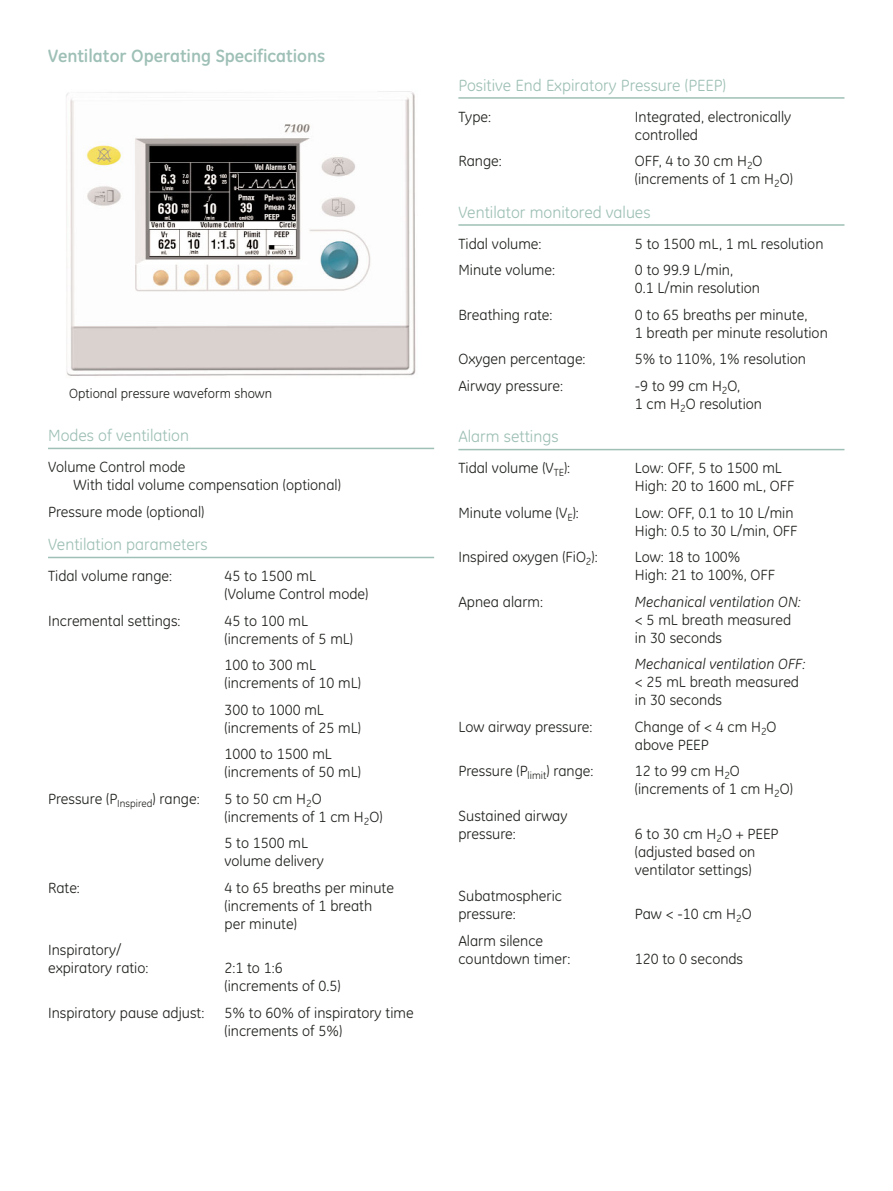
<style>
.page{position:relative;width:893px;height:1191px;background:#fff}
.page>*{position:absolute;margin:0;border:0;box-sizing:border-box;transform-origin:0 0}
.t1{font:700 18px "GE Inspira";color:#9ec0b6}
.t2{font:16.5px "GE Inspira";color:#9ec0b6}
.t3{font:15px/18px "GE Inspira";color:#20231e}
.t4{font:italic 15px "GE Inspira";color:#20231e}
.t5{font:13.5px "GE Inspira";color:#20231e}
</style>
<div class="page">
<hr style="left:458px;top:97px;width:386px;height:2px;background:#9ec0b6">
<hr style="left:458px;top:224px;width:386px;height:2px;background:#9ec0b6">
<hr style="left:458px;top:449px;width:386px;height:1px;background:#9ec0b6">
<hr style="left:48px;top:448px;width:386px;height:1px;background:#9ec0b6">
<hr style="left:48px;top:557px;width:386px;height:1px;background:#9ec0b6">
<img style="left:66px;top:91px;width:350px;height:285px">
<p class="t1" style="left:48px;top:50px;width:279px">Ventilator Operating Specifications</p>
<p class="t5" style="left:69px;top:389px;width:204px">Optional pressure waveform shown</p>
<p class="t2" style="left:48px;top:429px;width:142px">Modes of ventilation</p>
<p class="t3" style="left:74px;top:459px;width:269px;text-indent:-26px">Volume Control mode<br>With tidal volume compensation (optional)</p>
<p class="t3" style="left:48px;top:504px;width:158px">Pressure mode (optional)</p>
<p class="t2" style="left:48px;top:538px;width:161px">Ventilation parameters</p>
<p class="t3" style="left:48px;top:568px;width:126px">Tidal volume range:</p>
<p class="t3" style="left:225px;top:568px;width:145px">45 to 1500 mL (Volume Control mode)</p>
<p class="t3" style="left:48px;top:613px;width:134px">Incremental settings:</p>
<p class="t3" style="left:225px;top:613px;width:130px">45 to 100 mL (increments of 5 mL)</p>
<p class="t3" style="left:225px;top:657px;width:138px">100 to 300 mL (increments of 10 mL)</p>
<p class="t3" style="left:225px;top:702px;width:138px">300 to 1000 mL (increments of 25 mL)</p>
<p class="t3" style="left:225px;top:746px;width:138px">1000 to 1500 mL (increments of 50 mL)</p>
<p class="t3" style="left:48px;top:791px;width:153px">Pressure (P<sub>Inspired</sub>) range:</p>
<p class="t3" style="left:225px;top:791px;width:159px">5 to 50 cm H<sub>2</sub>O (increments of 1 cm H<sub>2</sub>O)</p>
<p class="t3" style="left:225px;top:835px;width:101px">5 to 1500 mL volume delivery</p>
<p class="t3" style="left:48px;top:880px;width:33px">Rate:</p>
<p class="t3" style="left:225px;top:880px;width:171px">4 to 65 breaths per minute (increments of 1 breath per minute)</p>
<p class="t3" style="left:48px;top:942px;width:102px">Inspiratory/ expiratory ratio:</p>
<p class="t3" style="left:224px;top:960px;width:118px">2:1 to 1:6 (increments of 0.5)</p>
<p class="t3" style="left:48px;top:1005px;width:158px">Inspiratory pause adjust:</p>
<p class="t3" style="left:225px;top:1005px;width:191px">5% to 60% of inspiratory time (increments of 5%)</p>
<p class="t2" style="left:458px;top:79px;width:269px">Positive End Expiratory Pressure (PEEP)</p>
<p class="t3" style="left:458px;top:109px;width:34px">Type:</p>
<p class="t3" style="left:635px;top:109px;width:158px">Integrated, electronically controlled</p>
<p class="t3" style="left:458px;top:153px;width:45px">Range:</p>
<p class="t3" style="left:635px;top:153px;width:159px">OFF, 4 to 30 cm H<sub>2</sub>O (increments of 1 cm H<sub>2</sub>O)</p>
<p class="t2" style="left:458px;top:206px;width:194px">Ventilator monitored values</p>
<p class="t3" style="left:458px;top:236px;width:85px">Tidal volume:</p>
<p class="t3" style="left:635px;top:236px;width:190px">5 to 1500 mL, 1 mL resolution</p>
<p class="t3" style="left:458px;top:262px;width:98px">Minute volume:</p>
<p class="t3" style="left:635px;top:262px;width:127px">0 to 99.9 L/min,<br>0.1 L/min resolution</p>
<p class="t3" style="left:458px;top:307px;width:96px">Breathing rate:</p>
<p class="t3" style="left:635px;top:307px;width:194px">0 to 65 breaths per minute,<br>1 breath per minute resolution</p>
<p class="t3" style="left:458px;top:351px;width:129px">Oxygen percentage:</p>
<p class="t3" style="left:635px;top:351px;width:173px">5% to 110%, 1% resolution</p>
<p class="t3" style="left:458px;top:378px;width:106px">Airway pressure:</p>
<p class="t3" style="left:635px;top:378px;width:129px">-9 to 99 cm H<sub>2</sub>O,<br>1 cm H<sub>2</sub>O resolution</p>
<p class="t2" style="left:458px;top:431px;width:102px">Alarm settings</p>
<p class="t3" style="left:458px;top:460px;width:113px">Tidal volume (V<sub>TE</sub>):</p>
<p class="t3" style="left:635px;top:460px;width:161px">Low: OFF, 5 to 1500 mL<br>High: 20 to 1600 mL, OFF</p>
<p class="t3" style="left:458px;top:505px;width:122px">Minute volume (V<sub>E</sub>):</p>
<p class="t3" style="left:635px;top:505px;width:164px">Low: OFF, 0.1 to 10 L/min<br>High: 0.5 to 30 L/min, OFF</p>
<p class="t3" style="left:458px;top:549px;width:141px">Inspired oxygen (FiO<sub>2</sub>):</p>
<p class="t3" style="left:635px;top:549px;width:142px">Low: 18 to 100%<br>High: 21 to 100%, OFF</p>
<p class="t3" style="left:458px;top:594px;width:86px">Apnea alarm:</p>
<p class="t4" style="left:635px;top:596px;width:168px">Mechanical ventilation ON:</p>
<p class="t3" style="left:635px;top:612px;width:158px">&lt; 5 mL breath measured in 30 seconds</p>
<p class="t4" style="left:635px;top:658px;width:172px">Mechanical ventilation OFF:</p>
<p class="t3" style="left:635px;top:674px;width:166px">&lt; 25 mL breath measured in 30 seconds</p>
<p class="t3" style="left:458px;top:719px;width:136px">Low airway pressure:</p>
<p class="t3" style="left:635px;top:719px;width:143px">Change of &lt; 4 cm H<sub>2</sub>O above PEEP</p>
<p class="t3" style="left:458px;top:763px;width:137px">Pressure (P<sub>limit</sub>) range:</p>
<p class="t3" style="left:635px;top:763px;width:159px">12 to 99 cm H<sub>2</sub>O (increments of 1 cm H<sub>2</sub>O)</p>
<p class="t3" style="left:458px;top:808px;width:111px">Sustained airway pressure:</p>
<p class="t3" style="left:635px;top:826px;width:145px">6 to 30 cm H<sub>2</sub>O + PEEP (adjusted based on ventilator settings)</p>
<p class="t3" style="left:458px;top:888px;width:105px">Subatmospheric pressure:</p>
<p class="t3" style="left:458px;top:933px;width:114px">Alarm silence countdown timer:</p>
<p class="t3" style="left:635px;top:906px;width:118px">Paw &lt; -10 cm H<sub>2</sub>O</p>
<p class="t3" style="left:635px;top:951px;width:110px">120 to 0 seconds</p>
</div>
